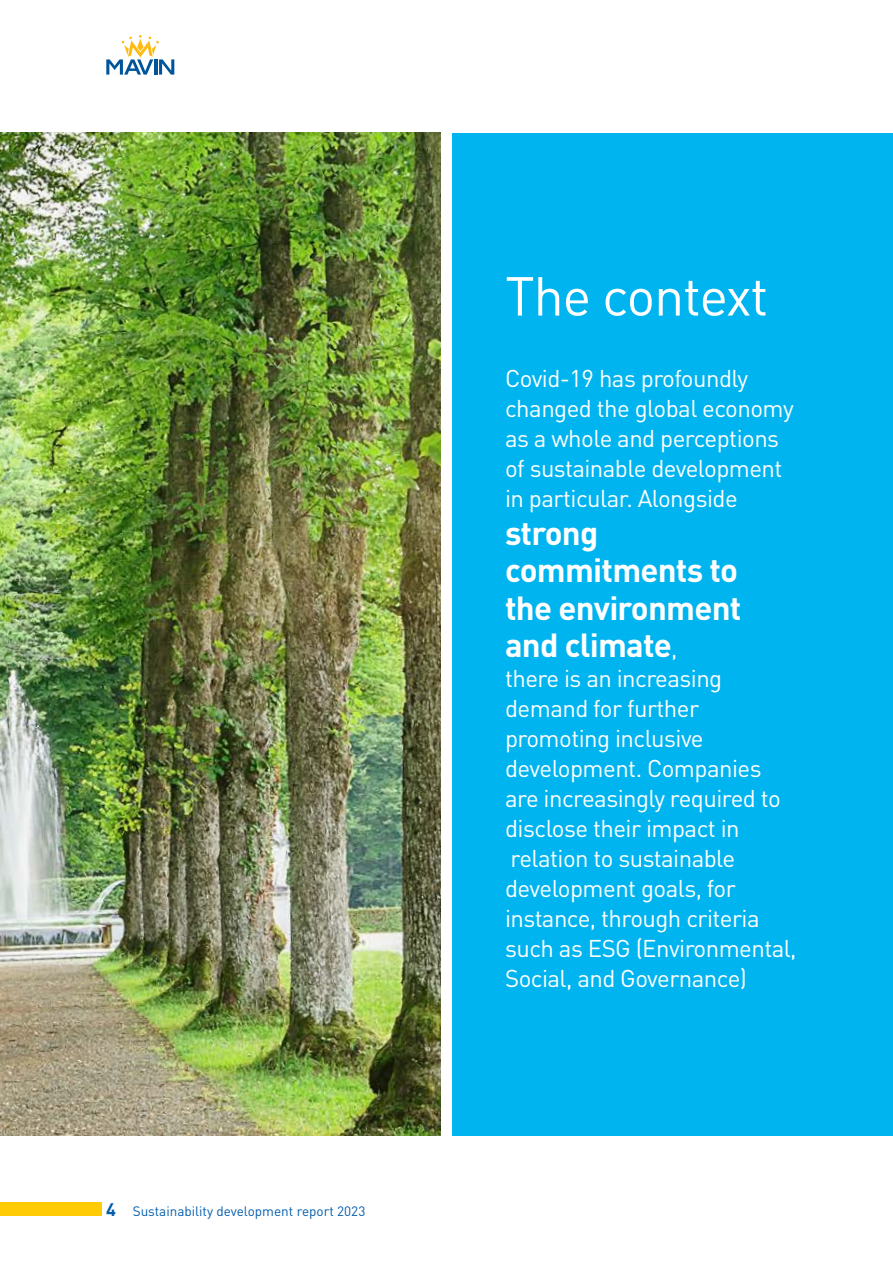
<style>
.page{position:relative;width:893px;height:1263px;background:#fff}
.page>*{position:absolute;margin:0;border:0;box-sizing:border-box;transform-origin:0 0}
.t1{font:54px "UVFDIN Pro";letter-spacing:-.025em;color:#fff}
.t2{font:700 33px/37.5px "UVFDIN Pro";letter-spacing:-.025em;color:#fff}
.t3{font:24px/30px "UVFDIN Pro";letter-spacing:-.025em;color:#fff}
.t4{font:13.5px "UVFDIN Pro";color:#005dac}
.s1{font-weight:700;font-size:18px}
.s2{font-weight:400;font-size:24px}
</style>
<div class="page">
<svg style="left:106px;top:35px;width:68px;height:40px"></svg>
<div style="left:0;top:1202px;width:101px;height:14px;background:#ffcb05"></div>
<div style="left:453px;top:133px;width:440px;height:1002px;background:#00b4f0"></div>
<img style="left:0;top:133px;width:440px;height:1002px">
<p class="t4" style="left:106px;top:1201px;width:261px"><span class="s1">4</span> Sustainability development report 2023</p>
<h1 class="t1" style="left:505px;top:254px;width:265px">The context</h1>
<p class="t3" style="left:505px;top:361px;width:290px">Covid-19 has profoundly changed the global economy as a whole and perceptions of sustainable development in particular. Alongside</p>
<h2 class="t2" style="left:505px;top:510px;width:238px">strong commitments to the environment and climate<span class="s2">,</span></h2>
<p class="t3" style="left:505px;top:661px;width:293px">there is an increasing demand for further promoting inclusive development. Companies are increasingly required to disclose their impact in relation to sustainable development goals, for instance, through criteria such as ESG (Environmental,<br>Social, and Governance)</p>
</div>
